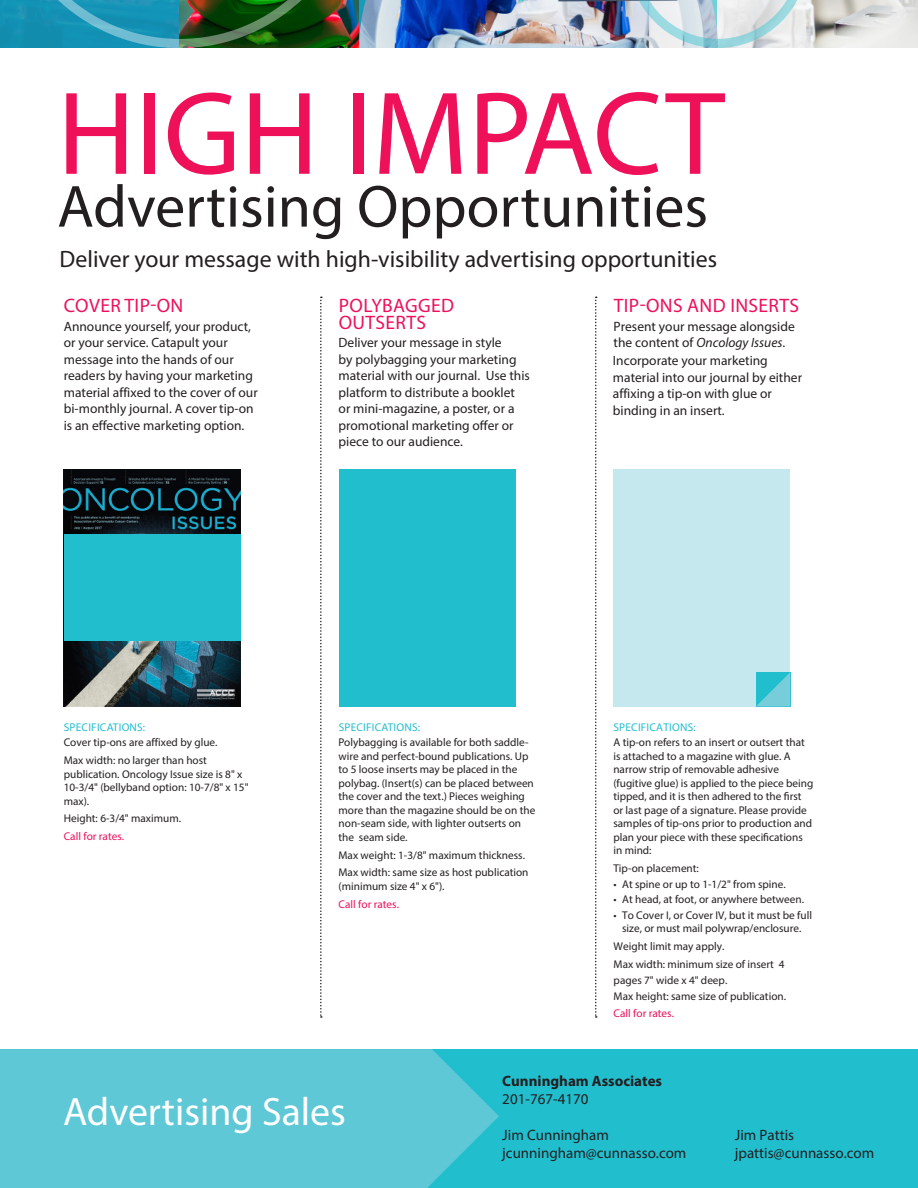
<style>
.page{position:relative;width:918px;height:1188px;background:#fff}
.page>*{position:absolute;margin:0;border:0;box-sizing:border-box;transform-origin:0 0}
.t1{font:119.4px "Myriad Pro";color:#ee1059}
.t2{font:59.85px "Myriad Pro";color:#231f20}
.t3{font:39.75px "Myriad Pro";color:#fff}
.sub{font:23.85px "Myriad Pro";color:#231f20}
.bc_head{font:19.5px/16.5px "Myriad Pro";letter-spacing:.02em;color:#ee1059}
.t4{font:15px/18px "Myriad Pro";color:#231f20}
.t5{font:700 15px/18.6px "Myriad Pro";color:#231f20}
.t6{font:13.5px/16.5px "Myriad Pro";color:#231f20}
.specification{font:11.25px/13.5px "Myriad Pro";color:#231f20}
.s1{font-style:italic}
.s2{color:#21bece}
.s3{color:#ee1059}
.s4{font-weight:400}
</style>
<div class="page">
<svg style="left:808px;top:0;width:110px;height:48px;background:#d8d7d4"></svg>
<img style="left:359px;top:0;width:269px;height:48px">
<img style="left:1px;top:0;width:357px;height:48px">
<svg style="left:628px;top:0;width:180px;height:48px;background:#ccdde2"></svg>
<div style="left:0;top:1049px;width:918px;height:139px;background:#21bece"></div>
<svg style="left:0;top:1049px;width:499px;height:139px;background:#5ac7d5"></svg>
<svg style="left:320px;top:297px;width:2px;height:721px"></svg>
<svg style="left:595px;top:297px;width:2px;height:721px"></svg>
<img style="left:64px;top:469px;width:177px;height:238px">
<div style="left:64px;top:535px;width:177px;height:106px;background:#21bece"></div>
<div style="left:339px;top:469px;width:176px;height:238px;background:#21bece"></div>
<div style="left:613px;top:469px;width:177px;height:238px;background:#c5e8ee"></div>
<svg style="left:756px;top:672px;width:34px;height:35px"></svg>
<p class="t1" style="left:57px;top:60px;width:669px">HIGH IMPACT</p>
<p class="t2" style="left:57px;top:170px;width:652px">Advertising Opportunities</p>
<p class="sub" style="left:60px;top:244px;width:659px">Deliver your message with high-visibility advertising opportunities</p>
<p class="bc_head" style="left:64px;top:297px;width:121px">COVER TIP-ON</p>
<p class="t6" style="left:64px;top:318px;width:195px">Announce yourself, your product, or your service. Catapult your message into the hands of our readers by having your marketing material affixed to the cover of our bi-monthly journal. A cover tip-on is an effective marketing option.</p>
<p class="bc_head" style="left:339px;top:297px;width:117px">POLYBAGGED<br>OUTSERTS</p>
<p class="t6" style="left:339px;top:334px;width:165px">Deliver your message in style</p>
<p class="t6" style="left:339px;top:351px;width:193px">by polybagging your marketing material with our journal. Use this platform to distribute a booklet or mini-magazine, a poster, or a promotional marketing offer or piece to our audience.</p>
<p class="bc_head" style="left:614px;top:297px;width:187px">TIP-ONS AND INSERTS</p>
<p class="t6" style="left:614px;top:318px;width:183px">Present your message alongside the content of <span class="s1">Oncology Issues</span>.</p>
<p class="t6" style="left:613px;top:352px;width:191px">Incorporate your marketing material into our journal by either affixing a tip-on with glue or binding in an insert.</p>
<p class="specification" style="left:64px;top:719px;width:155px;line-height:15.6px"><span class="s2">SPECIFICATIONS:<br></span>Cover tip-ons are affixed by glue.</p>
<p class="specification" style="left:64px;top:753px;width:186px">Max width: no larger than host publication. Oncology Issue size is 8" x<br>10-3/4" (bellyband option: 10-7/8" x 15" max).</p>
<p class="specification" style="left:64px;top:810px;width:119px;line-height:17.7px">Height: 6-3/4" maximum.<br><span class="s3">Call for rates.</span></p>
<p class="specification" style="left:339px;top:719px;width:192px;line-height:15.6px"><span class="s2">SPECIFICATIONS:<br></span>Polybagging is available for both saddle-</p>
<p class="specification" style="left:339px;top:749px;width:198px">wire and perfect-bound publications. Up to 5 loose inserts may be placed in the polybag. (Insert(s) can be placed between the cover and the text.) Pieces weighing more than the magazine should be on the non-seam side, with lighter outserts on the seam side.</p>
<p class="specification" style="left:339px;top:846px;width:191px;line-height:17.7px">Max weight: 1-3/8" maximum thickness.<br>Max width: same size as host publication</p>
<p class="specification" style="left:339px;top:877px;width:107px;line-height:17.7px">(minimum size 4" x 6").<br><span class="s3">Call for rates.</span></p>
<p class="specification" style="left:613px;top:719px;width:193px;line-height:15.6px"><span class="s2">SPECIFICATIONS:<br></span>A tip-on refers to an insert or outsert that</p>
<p class="specification" style="left:613px;top:749px;width:201px">is attached to a magazine with glue. A narrow strip of removable adhesive (fugitive glue) is applied to the piece being tipped, and it is then adhered to the first or last page of a signature. Please provide samples of tip-ons prior to production and plan your piece with these specifications in mind:</p>
<p class="specification" style="left:613px;top:861px;width:87px">Tip-on placement:</p>
<p class="specification" style="left:614px;top:877px;width:174px">• At spine or up to 1-1/2" from spine.</p>
<p class="specification" style="left:614px;top:893px;width:192px">• At head, at foot, or anywhere between.</p>
<p class="specification" style="left:614px;top:908px;width:200px;text-align:center">• To Cover I, or Cover IV, but it must be full size, or must mail polywrap/enclosure.</p>
<p class="specification" style="left:614px;top:937px;width:172px;line-height:17.7px">Weight limit may apply.<br>Max width: minimum size of insert 4</p>
<p class="specification" style="left:614px;top:972px;width:174px;line-height:16.5px">pages 7" wide x 4" deep.<br>Max height: same size of publication.<br><span class="s3">Call for rates.</span></p>
<p class="t3" style="left:63px;top:1087px;width:284px">Advertising Sales</p>
<p class="t5" style="left:502px;top:1071px;width:161px">Cunningham Associates<br><span class="s4">201-767-4170</span></p>
<p class="t4" style="left:502px;top:1126px;width:186px">Jim Cunningham jcunningham@cunnasso.com</p>
<h3 class="t4" style="left:735px;top:1126px;width:141px">Jim Pattis jpattis@cunnasso.com</h3>
</div>
